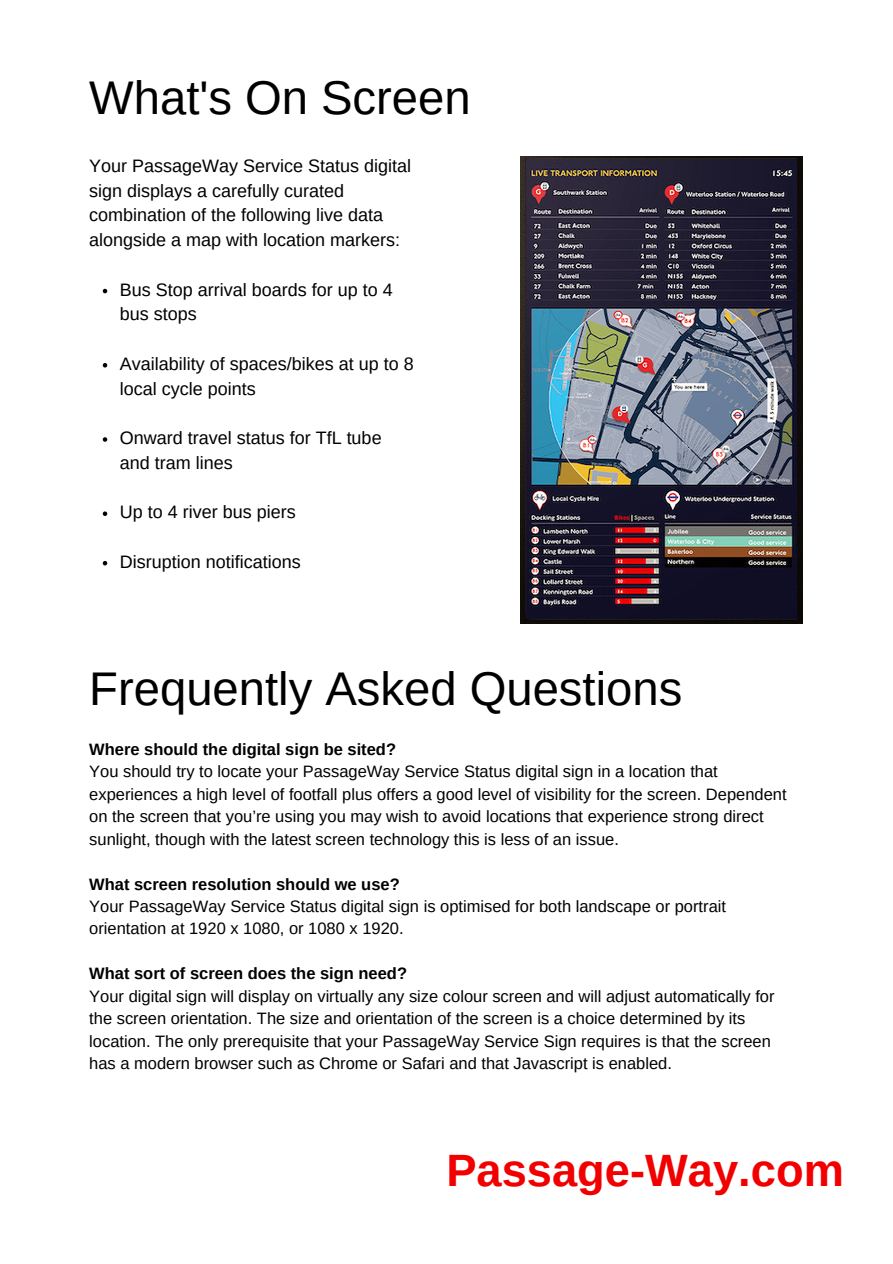
<style>
.page{position:relative;width:893px;height:1264px;background:#fff}
.page>*{position:absolute;margin:0;border:0;box-sizing:border-box;transform-origin:0 0}
.t1{font:47.25px "Arimo";color:#000}
.t2{font:700 45.3px "Arimo";color:#f20000}
.t3{font:18px/24.8px "Arimo";color:#000}
.t4{font:16.5px/22.5px "Arimo";color:#000}
.t5{font:700 16.5px "Arimo";color:#000}
</style>
<div class="page">
<img style="left:520px;top:157px;width:282px;height:466px">
<svg style="left:103px;top:289px;width:4px;height:4px"></svg>
<svg style="left:103px;top:363px;width:4px;height:4px"></svg>
<svg style="left:103px;top:437px;width:4px;height:5px"></svg>
<svg style="left:103px;top:511px;width:4px;height:5px"></svg>
<svg style="left:103px;top:561px;width:4px;height:4px"></svg>
<p class="t1" style="left:89px;top:71px;width:383px">What's On Screen</p>
<p class="t3" style="left:89px;top:153px;width:323px">Your PassageWay Service Status digital sign displays a carefully curated combination of the following live data alongside a map with location markers:</p>
<p class="t3" style="left:120px;top:277px;width:274px">Bus Stop arrival boards for up to 4 bus stops</p>
<p class="t3" style="left:120px;top:351px;width:295px">Availability of spaces/bikes at up to 8 local cycle points</p>
<p class="t3" style="left:120px;top:425px;width:263px">Onward travel status for TfL tube and tram lines</p>
<p class="t3" style="left:120px;top:499px;width:177px">Up to 4 river bus piers</p>
<p class="t3" style="left:120px;top:549px;width:182px">Disruption notifications</p>
<p class="t1" style="left:89px;top:662px;width:594px">Frequently Asked Questions</p>
<p class="t5" style="left:89px;top:739px;width:308px">Where should the digital sign be sited?</p>
<p class="t4" style="left:89px;top:760px;width:698px">You should try to locate your PassageWay Service Status digital sign in a location that experiences a high level of footfall plus offers a good level of visibility for the screen. Dependent on the screen that you’re using you may wish to avoid locations that experience strong direct sunlight, though with the latest screen technology this is less of an issue.</p>
<p class="t5" style="left:89px;top:874px;width:312px">What screen resolution should we use?</p>
<p class="t4" style="left:89px;top:895px;width:638px">Your PassageWay Service Status digital sign is optimised for both landscape or portrait orientation at 1920 x 1080, or 1080 x 1920.</p>
<p class="t5" style="left:89px;top:964px;width:319px">What sort of screen does the sign need?</p>
<p class="t4" style="left:89px;top:984px;width:686px">Your digital sign will display on virtually any size colour screen and will adjust automatically for the screen orientation. The size and orientation of the screen is a choice determined by its location. The only prerequisite that your PassageWay Service Sign requires is that the screen has a modern browser such as Chrome or Safari and that Javascript is enabled.</p>
<p class="t2" style="left:446px;top:1144px;width:399px">Passage-Way.com</p>
</div>
